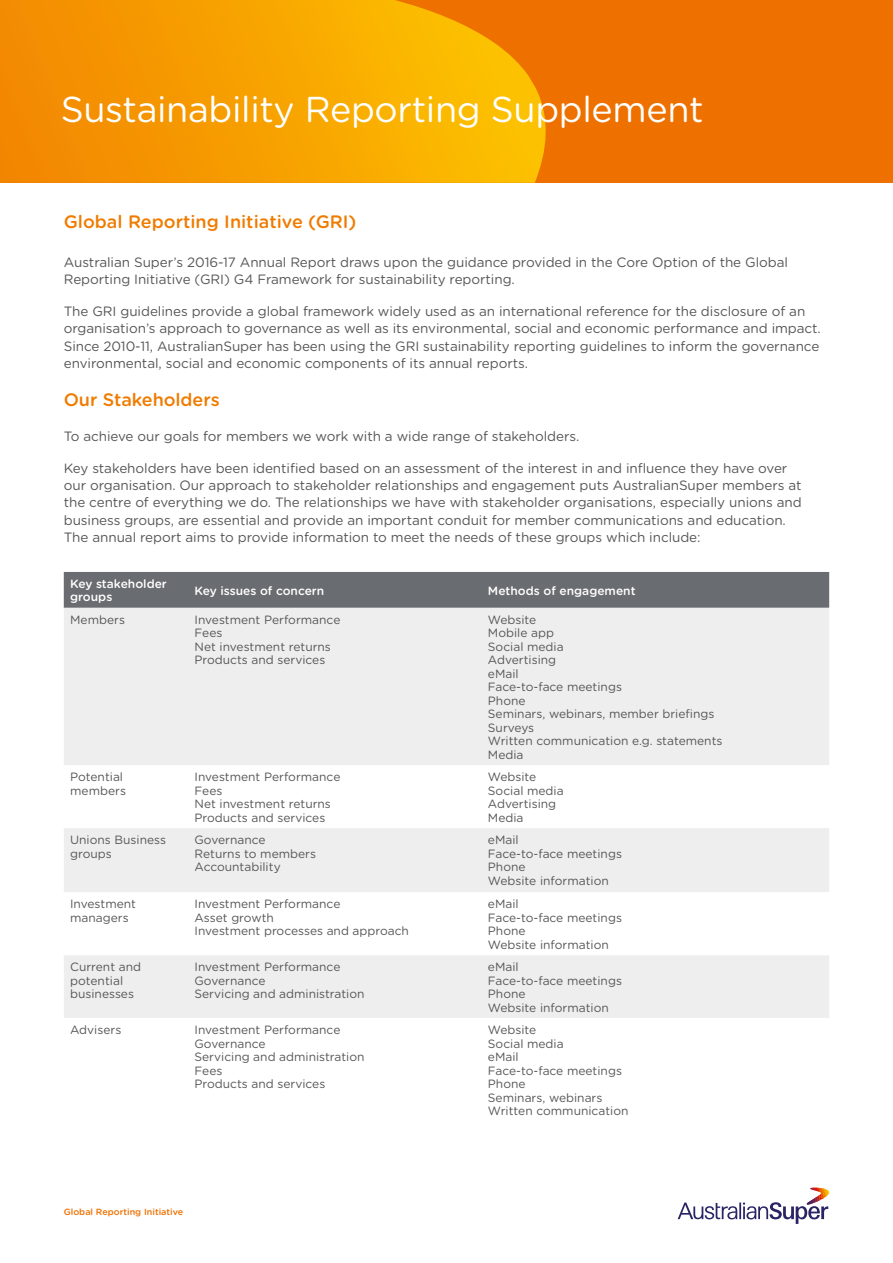
<style>
.page{position:relative;width:893px;height:1263px;background:#fff}
.page>*{position:absolute;margin:0;border:0;box-sizing:border-box;transform-origin:0 0}
.t1{font:36px "Gotham Rounded";letter-spacing:-.01em;color:#fff}
.t2{font:500 18px "Gotham Rounded";color:#ef7c00}
.t3{font:13.5px/17.2px "Gotham Rounded";letter-spacing:-.005em;color:#565655}
.t4{font:12px/13.5px "Gotham Rounded";color:#565655}
.t5{font:500 12px/13.5px "Gotham Rounded";color:#fff}
.t6{font:500 9px "Gotham Rounded";color:#ee7100}
</style>
<div class="page">
<svg style="left:678px;top:1188px;width:151px;height:36px"></svg>
<div style="left:0;top:0;width:893px;height:183px;background:#ee7100"></div>
<svg style="left:0;top:0;width:546px;height:183px;background:#f6a000"></svg>
<div style="left:64px;top:572px;width:765px;height:36px;background:#696c70"></div>
<div style="left:64px;top:608px;width:765px;height:157px;background:#eeeeef"></div>
<svg style="left:64px;top:828px;width:765px;height:190px;fill:#eeeeef"></svg>
<h1 class="t1" style="left:61px;top:85px;width:644px">Sustainability Reporting Supplement</h1>
<h2 class="t2" style="left:64px;top:209px;width:294px">Global Reporting Initiative (GRI)</h2>
<p class="t3" style="left:64px;top:253px;width:726px">Australian Super’s 2016-17 Annual Report draws upon the guidance provided in the Core Option of the Global<br>Reporting Initiative (GRI) G4 Framework for sustainability reporting.</p>
<p class="t3" style="left:64px;top:302px;width:759px">The GRI guidelines provide a global framework widely used as an international reference for the disclosure of an organisation’s approach to governance as well as its environmental, social and economic performance and impact.<br>Since 2010-11, AustralianSuper has been using the GRI sustainability reporting guidelines to inform the governance environmental, social and economic components of its annual reports.</p>
<h2 class="t2" style="left:64px;top:387px;width:157px">Our Stakeholders</h2>
<p class="t3" style="left:64px;top:427px;width:517px">To achieve our goals for members we work with a wide range of stakeholders.</p>
<p class="t3" style="left:64px;top:459px;width:739px">Key stakeholders have been identified based on an assessment of the interest in and influence they have over our organisation. Our approach to stakeholder relationships and engagement puts AustralianSuper members at the centre of everything we do. The relationships we have with stakeholder organisations, especially unions and business groups, are essential and provide an important conduit for member communications and education.<br>The annual report aims to provide information to meet the needs of these groups which include:</p>
<p class="t5" style="left:70px;top:576px;width:98px">Key stakeholder groups</p>
<p class="t5" style="left:195px;top:583px;width:131px">Key issues of concern</p>
<p class="t5" style="left:488px;top:583px;width:149px">Methods of engagement</p>
<p class="t4" style="left:70px;top:612px;width:56px">Members</p>
<p class="t4" style="left:195px;top:612px;width:147px">Investment Performance<br>Fees<br>Net investment returns<br>Products and services</p>
<p class="t4" style="left:488px;top:612px;width:236px">Website<br>Mobile app<br>Social media<br>Advertising<br>eMail<br>Face-to-face meetings<br>Phone<br>Seminars, webinars, member briefings<br>Surveys<br>Written communication e.g. statements<br>Media</p>
<p class="t4" style="left:70px;top:770px;width:57px">Potential members</p>
<p class="t4" style="left:195px;top:770px;width:147px">Investment Performance<br>Fees<br>Net investment returns<br>Products and services</p>
<p class="t4" style="left:488px;top:770px;width:77px">Website<br>Social media<br>Advertising<br>Media</p>
<p class="t4" style="left:70px;top:832px;width:97px">Unions Business groups</p>
<p class="t4" style="left:195px;top:832px;width:123px">Governance<br>Returns to members<br>Accountability</p>
<p class="t4" style="left:488px;top:832px;width:136px">eMail<br>Face-to-face meetings<br>Phone<br>Website information</p>
<p class="t4" style="left:70px;top:897px;width:67px">Investment managers</p>
<p class="t4" style="left:195px;top:897px;width:216px">Investment Performance<br>Asset growth<br>Investment processes and approach</p>
<p class="t4" style="left:488px;top:897px;width:136px">eMail<br>Face-to-face meetings<br>Phone<br>Website information</p>
<p class="t4" style="left:70px;top:959px;width:72px">Current and potential businesses</p>
<p class="t4" style="left:195px;top:959px;width:172px">Investment Performance<br>Governance<br>Servicing and administration</p>
<p class="t4" style="left:488px;top:959px;width:136px">eMail<br>Face-to-face meetings<br>Phone<br>Website information</p>
<p class="t4" style="left:70px;top:1022px;width:53px">Advisers</p>
<p class="t4" style="left:195px;top:1022px;width:172px">Investment Performance<br>Governance<br>Servicing and administration<br>Fees<br>Products and services</p>
<p class="t4" style="left:488px;top:1022px;width:142px">Website<br>Social media<br>eMail<br>Face-to-face meetings<br>Phone<br>Seminars, webinars<br>Written communication</p>
<p class="t6" style="left:64px;top:1205px;width:121px">Global Reporting Initiative</p>
</div>
